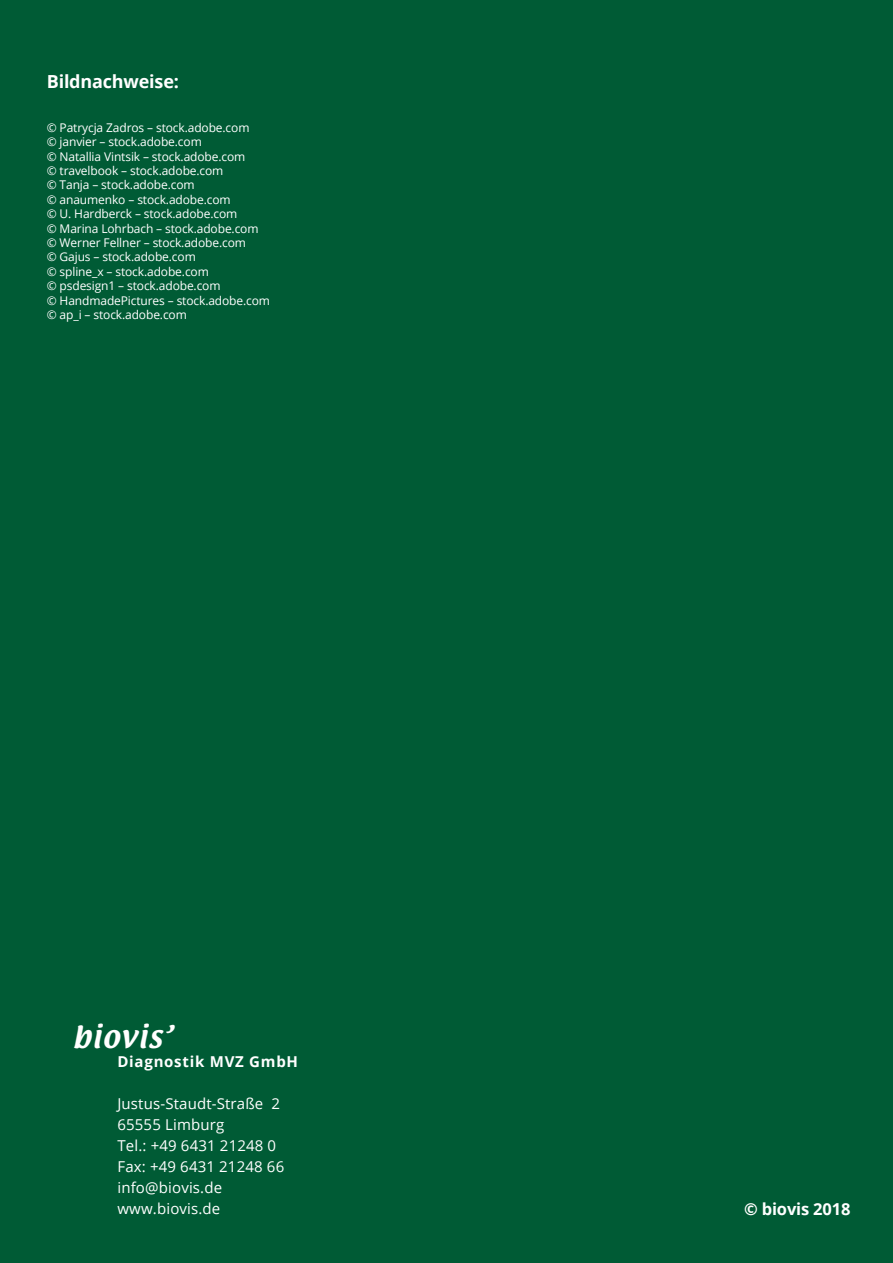
<style>
.page{position:relative;width:893px;height:1263px;background:#005b35}
.page>*{position:absolute;margin:0;border:0;box-sizing:border-box;transform-origin:0 0}
.t1{font:27px "Textile";letter-spacing:.05em;color:#fff}
.Titel{font:700 18px "Open Sans";letter-spacing:-.01em;color:#fff}
.text{font:700 16.5px "Open Sans";letter-spacing:-.01em;color:#fff}
.t2{font:15px "Open Sans";letter-spacing:.01em;color:#fff}
.t3{font:700 15px "Open Sans";letter-spacing:.05em;color:#fff}
.Titel-2{font:12px "Open Sans";letter-spacing:-.01em;color:#fff}
</style>
<div class="page">
<p class="Titel" style="left:47px;top:68px;width:134px">Bildnachweise:</p>
<p class="Titel-2" style="left:47px;top:119px;width:204px">© Patrycja Zadros – stock.adobe.com</p>
<p class="Titel-2" style="left:47px;top:134px;width:157px">© janvier – stock.adobe.com</p>
<p class="Titel-2" style="left:47px;top:148px;width:200px">© Natallia Vintsik – stock.adobe.com</p>
<p class="Titel-2" style="left:47px;top:162px;width:178px">© travelbook – stock.adobe.com</p>
<p class="Titel-2" style="left:47px;top:177px;width:149px">© Tanja – stock.adobe.com</p>
<p class="Titel-2" style="left:47px;top:191px;width:185px">© anaumenko – stock.adobe.com</p>
<p class="Titel-2" style="left:47px;top:206px;width:192px">© U. Hardberck – stock.adobe.com</p>
<p class="Titel-2" style="left:47px;top:220px;width:213px">© Marina Lohrbach – stock.adobe.com</p>
<p class="Titel-2" style="left:47px;top:234px;width:201px">© Werner Fellner – stock.adobe.com</p>
<p class="Titel-2" style="left:47px;top:249px;width:151px">© Gajus – stock.adobe.com</p>
<p class="Titel-2" style="left:47px;top:263px;width:164px">© spline_x – stock.adobe.com</p>
<p class="Titel-2" style="left:47px;top:278px;width:175px">© psdesign1 – stock.adobe.com</p>
<p class="Titel-2" style="left:47px;top:292px;width:225px">© HandmadePictures – stock.adobe.com</p>
<p class="Titel-2" style="left:47px;top:306px;width:142px">© ap_i – stock.adobe.com</p>
<p class="t1" style="left:73px;top:1017px;width:101px">biovis’</p>
<p class="t3" style="left:117px;top:1051px;width:182px">Diagnostik MVZ GmbH</p>
<p class="t2" style="left:117px;top:1093px;width:164px">Justus-Staudt-Straße 2</p>
<p class="t2" style="left:117px;top:1114px;width:108px">65555 Limburg</p>
<p class="t2" style="left:117px;top:1135px;width:160px">Tel.: +49 6431 21248 0</p>
<p class="t2" style="left:117px;top:1156px;width:168px">Fax: +49 6431 21248 66</p>
<p class="t2" style="left:117px;top:1177px;width:106px">info@biovis.de</p>
<p class="t2" style="left:117px;top:1198px;width:104px">www.biovis.de</p>
<p class="text" style="left:744px;top:1198px;width:108px">© biovis 2018</p>
</div>
